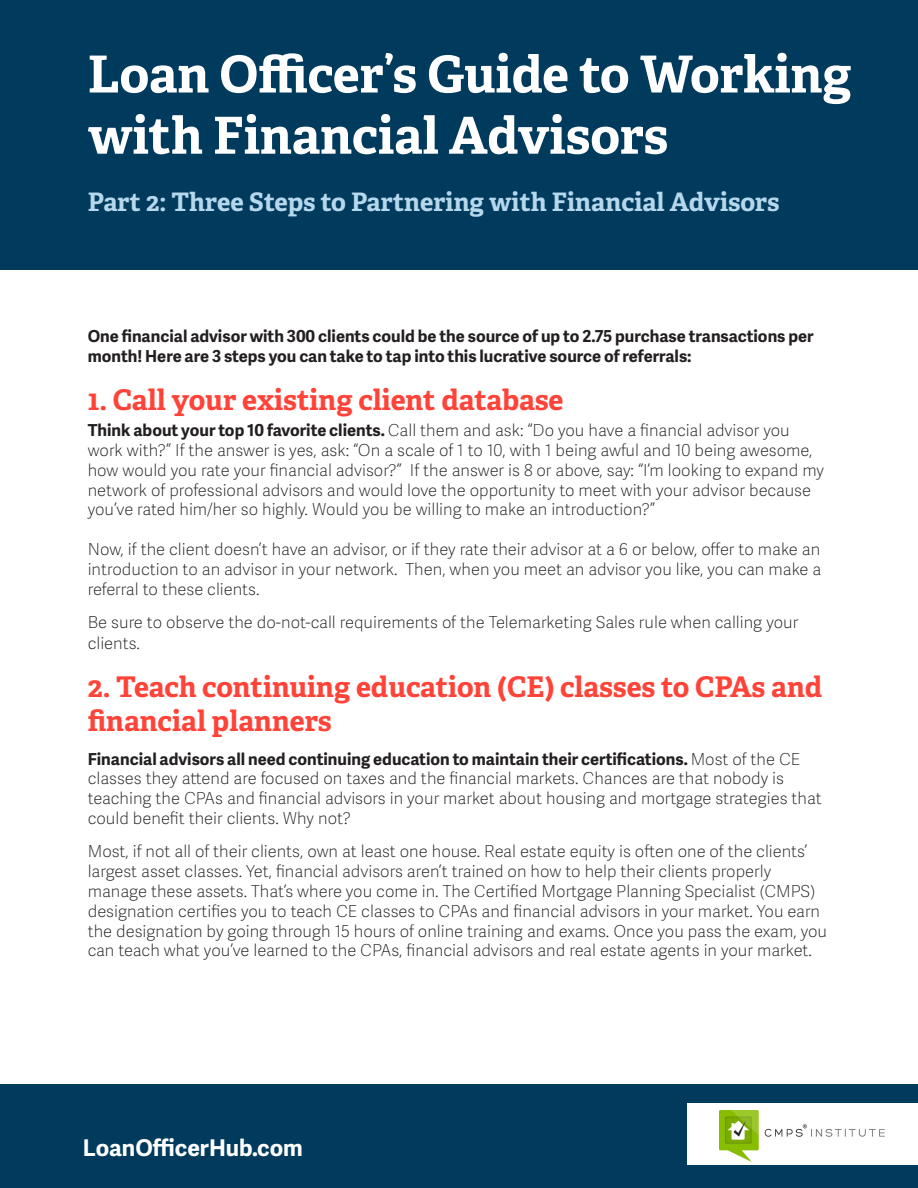
<style>
.page{position:relative;width:918px;height:1188px;background:#fff}
.page>*{position:absolute;margin:0;border:0;box-sizing:border-box;transform-origin:0 0}
.t1{font:700 51px/61.2px "Adelle";color:#fff}
.Body{font:700 28.5px/34.2px "Adelle";color:#ff4338}
.t2{font:700 25.5px "Adelle";color:#b6d8ec}
.t3{font:700 23.1px "Adelle Sans";color:#fff}
.Body-2{font:16.5px/19.8px "Adelle Sans Th";color:#231f20}
.Super_Intro{font:700 16.5px/19.8px "Adelle Sans";color:#231f20}
.s1{font-family:"Adelle Sans";font-weight:700}
</style>
<div class="page">
<div style="left:0;top:1084px;width:918px;height:104px;background:#003a5d"></div>
<div style="left:687px;top:1103px;width:231px;height:62px;background:#fff"></div>
<img style="left:719px;top:1111px;width:166px;height:51px">
<div style="left:0;top:0;width:918px;height:270px;background:#003a5d"></div>
<p class="t1" style="left:88px;top:42px;width:765px">Loan Officer’s Guide to Working with Financial Advisors</p>
<p class="t2" style="left:88px;top:184px;width:693px">Part 2: Three Steps to Partnering with Financial Advisors</p>
<p class="Super_Intro" style="left:88px;top:326px;width:727px">One financial advisor with 300 clients could be the source of up to 2.75 purchase transactions per month! Here are 3 steps you can take to tap into this lucrative source of referrals:</p>
<p class="Body" style="left:88px;top:381px;width:477px">1. Call your existing client database</p>
<p class="Body-2" style="left:88px;top:420px;width:738px"><span class="s1">Think about your top 10 favorite clients.</span> Call them and ask: “Do you have a financial advisor you work with?” If the answer is yes, ask: “On a scale of 1 to 10, with 1 being awful and 10 being awesome, how would you rate your financial advisor?” If the answer is 8 or above, say: “I’m looking to expand my network of professional advisors and would love the opportunity to meet with your advisor because you’ve rated him/her so highly. Would you be willing to make an introduction?”</p>
<p class="Body-2" style="left:88px;top:539px;width:735px;text-align:justify">Now, if the client doesn’t have an advisor, or if they rate their advisor at a 6 or below, offer to make an introduction to an advisor in your network. Then, when you meet an advisor you like, you can make a referral to these clients.</p>
<p class="Body-2" style="left:88px;top:611px;width:712px;line-height:21.6px">Be sure to observe the do-not-call requirements of the Telemarketing Sales rule when calling your clients.</p>
<p class="Body" style="left:88px;top:669px;width:736px">2. Teach continuing education (CE) classes to CPAs and financial planners</p>
<p class="Body-2" style="left:88px;top:748px;width:736px"><span class="s1">Financial advisors all need continuing education to maintain their certifications.</span> Most of the CE classes they attend are focused on taxes and the financial markets. Chances are that nobody is teaching the CPAs and financial advisors in your market about housing and mortgage strategies that could benefit their clients. Why not?</p>
<p class="Body-2" style="left:88px;top:841px;width:741px">Most, if not all of their clients, own at least one house. Real estate equity is often one of the clients’ largest asset classes. Yet, financial advisors aren’t trained on how to help their clients properly manage these assets. That’s where you come in. The Certified Mortgage Planning Specialist (CMPS) designation certifies you to teach CE classes to CPAs and financial advisors in your market. You earn the designation by going through 15 hours of online training and exams. Once you pass the exam, you can teach what you’ve learned to the CPAs, financial advisors and real estate agents in your market.</p>
<h3 class="t3" style="left:83px;top:1131px;width:222px">LoanOfficerHub.com</h3>
</div>
